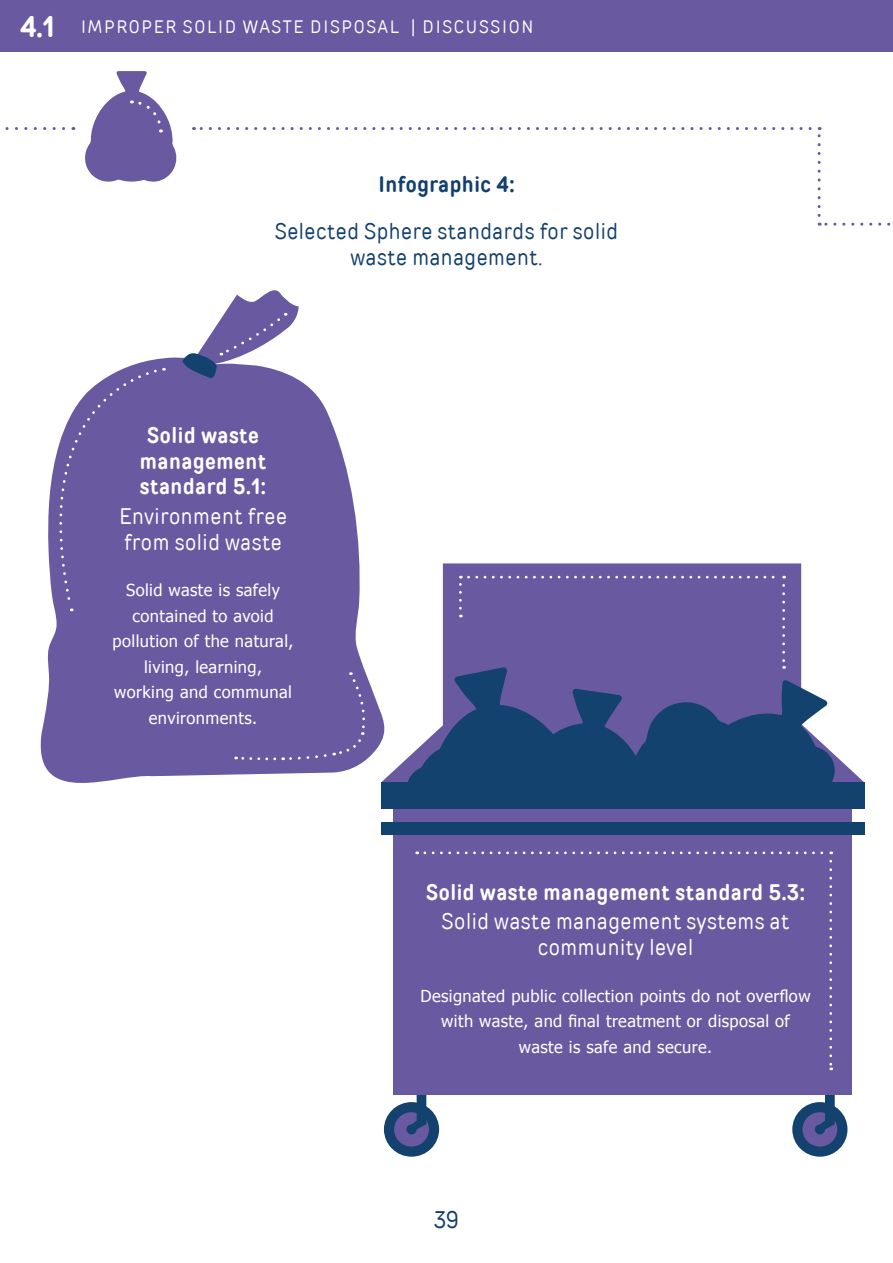
<style>
.page{position:relative;width:893px;height:1263px;background:#fff}
.page>*{position:absolute;margin:0;border:0;box-sizing:border-box;transform-origin:0 0}
.t1{font:24px "TT Rounds Condensed";color:#123f6d}
.t2{font:22.5px/25.5px "TT Rounds Condensed";letter-spacing:.025em;color:#fff;text-align:center}
.t3{font:700 22.5px/25.5px "TT Rounds Condensed";letter-spacing:.025em;color:#fff;text-align:center}
.t4{font:22.5px/25.5px "TT Rounds Condensed";letter-spacing:.025em;color:#123f6d;text-align:center}
.t5{font:700 22.5px "TT Rounds Condensed";letter-spacing:.025em;color:#123f6d}
.t6{font:18px "TT Rounds Condensed";letter-spacing:.1em;color:#fff}
.t7{font:16.5px/25.5px "Tahoma";letter-spacing:.025em;color:#fff;text-align:center}
.s1{font-weight:700;font-size:30px}
</style>
<div class="page">
<svg style="left:40px;top:290px;width:341px;height:493px;fill:#6959a1"></svg>
<svg style="left:40px;top:368px;width:124px;height:243px"></svg>
<div style="left:334px;top:672px;width:31px;height:84px;background:#6959a1"></div>
<svg style="left:236px;top:752px;width:92px;height:9px"></svg>
<svg style="left:182px;top:313px;width:104px;height:67px"></svg>
<div style="left:0;top:0;width:893px;height:51px;background:#6859a0"></div>
<svg style="left:5px;top:127px;width:59px;height:3px"></svg>
<svg style="left:819px;top:223px;width:72px;height:3px"></svg>
<svg style="left:818px;top:127px;width:3px;height:88px"></svg>
<svg style="left:193px;top:127px;width:617px;height:3px"></svg>
<svg style="left:85px;top:71px;width:92px;height:111px"></svg>
<svg style="left:381px;top:563px;width:483px;height:219px"></svg>
<div style="left:381px;top:782px;width:483px;height:27px;background:#14426e"></div>
<div style="left:384px;top:1102px;width:55px;height:55px;background:#14426e;border-radius:50%"></div>
<div style="left:394px;top:1112px;width:35px;height:34px;background:#6959a1;border-radius:50%"></div>
<div style="left:406px;top:1124px;width:11px;height:10px;background:#14426e;border-radius:50%"></div>
<svg style="left:411px;top:1094px;width:15px;height:35px"></svg>
<div style="left:792px;top:1102px;width:55px;height:55px;background:#14426e;border-radius:50%"></div>
<div style="left:802px;top:1112px;width:35px;height:34px;background:#6959a1;border-radius:50%"></div>
<div style="left:815px;top:1124px;width:10px;height:10px;background:#14426e;border-radius:50%"></div>
<svg style="left:820px;top:1094px;width:15px;height:35px"></svg>
<div style="left:393px;top:809px;width:459px;height:285px;background:#6959a1"></div>
<div style="left:381px;top:822px;width:483px;height:12px;background:#14426e"></div>
<svg style="left:401px;top:576px;width:436px;height:494px"></svg>
<p class="t6" style="left:20px;top:17px;width:515px"><span class="s1">4.1</span> IMPROPER SOLID WASTE DISPOSAL | DISCUSSION</p>
<h2 class="t5" style="left:378px;top:171px;width:138px">Infographic 4:</h2>
<h2 class="t4" style="left:275px;top:219px;width:345px">Selected Sphere standards for solid waste management.</h2>
<h2 class="t3" style="left:140px;top:423px;width:128px">Solid waste management standard 5.1:</h2>
<h2 class="t2" style="left:119px;top:504px;width:169px;text-align:left">Environment free from solid waste</h2>
<p class="t7" style="left:113px;top:577px;width:182px">Solid waste is safely contained to avoid pollution of the natural, living, learning, working and communal environments.</p>
<h2 class="t3" style="left:426px;top:879px;width:380px">Solid waste management standard 5.3:</h2>
<h2 class="t2" style="left:442px;top:909px;width:349px">Solid waste management systems at community level</h2>
<p class="t7" style="left:420px;top:982px;width:392px">Designated public collection points do not overflow with waste, and final treatment or disposal of waste is safe and secure.</p>
<h1 class="t1" style="left:434px;top:1205px;width:26px">39</h1>
</div>
